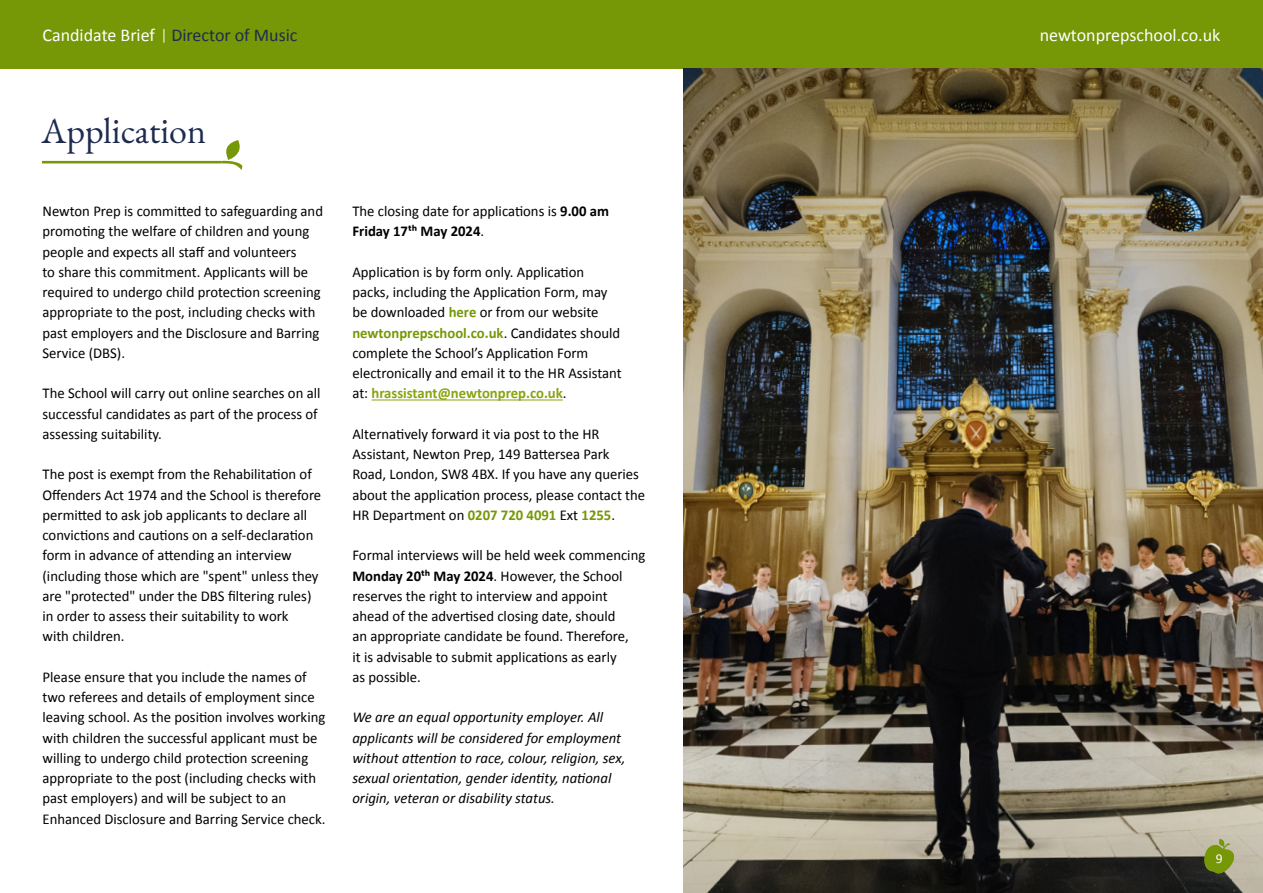
<style>
.page{position:relative;width:1263px;height:893px;background:#fff}
.page>*{position:absolute;margin:0;border:0;box-sizing:border-box;transform-origin:0 0}
.t1{font:36px "EB Garamond";color:#1e2b50}
.t2{font:18px "Calibri";color:#1e2b50}
.t3{font:18px "Calibri";color:#fff}
.t4{font:15px/20.2px "Calibri";color:#000}
.t5{font:italic 15px/20.2px "Calibri";color:#000}
.t6{font:13.5px "Calibri";color:#fff}
.s1{color:#fff}
.s2{font-weight:700}
.s3{font-weight:700;color:#769807}
.s4{font-weight:700;color:#87a410}
</style>
<div class="page">
<div style="left:0;top:0;width:1263px;height:68px;background:#769807"></div>
<svg style="left:164px;top:29px;width:1px;height:14px"></svg>
<img style="left:684px;top:68px;width:579px;height:825px">
<svg style="left:1204px;top:839px;width:30px;height:34px"></svg>
<svg style="left:43px;top:140px;width:199px;height:30px"></svg>
<hr style="left:371px;top:399px;width:192px;height:1px;background:#87a410">
<p class="t2" style="left:43px;top:23px;width:256px"><span class="s1">Candidate Brief</span> Director of Music</p>
<h1 class="t1" style="left:41px;top:107px;width:166px">Application</h1>
<p class="t4" style="left:43px;top:200px;width:282px">Newton Prep is committed to safeguarding and promoting the welfare of children and young people and expects all staff and volunteers<br>to share this commitment. Applicants will be required to undergo child protection screening appropriate to the post, including checks with past employers and the Disclosure and Barring Service (DBS).</p>
<p class="t4" style="left:43px;top:383px;width:280px">The School will carry out online searches on all successful candidates as part of the process of assessing suitability.</p>
<p class="t4" style="left:43px;top:464px;width:280px">The post is exempt from the Rehabilitation of Offenders Act 1974 and the School is therefore permitted to ask job applicants to declare all convictions and cautions on a self-declaration form in advance of attending an interview (including those which are "spent" unless they are "protected" under the DBS filtering rules) in order to assess their suitability to work<br>with children.</p>
<p class="t4" style="left:43px;top:666px;width:284px">Please ensure that you include the names of two referees and details of employment since leaving school. As the position involves working with children the successful applicant must be willing to undergo child protection screening appropriate to the post (including checks with past employers) and will be subject to an Enhanced Disclosure and Barring Service check.</p>
<p class="t4" style="left:352px;top:200px;width:258px">The closing date for applications is <span class="s2">9.00 am<br>Friday 17th May 2024</span>.</p>
<p class="t4" style="left:352px;top:261px;width:271px">Application is by form only. Application packs, including the Application Form, may be downloaded <span class="s3">here</span> or from our website <span class="s3">newtonprepschool.co.uk</span>. Candidates should complete the School’s Application Form electronically and email it to the HR Assistant at: <span class="s4">hrassistant@newtonprep.co.uk</span>.</p>
<p class="t4" style="left:352px;top:423px;width:294px">Alternatively forward it via post to the HR Assistant, Newton Prep, 149 Battersea Park Road, London, SW8 4BX. If you have any queries about the application process, please contact the HR Department on <span class="s3">0207 720 4091</span> Ext <span class="s3">1255</span>.</p>
<p class="t4" style="left:352px;top:545px;width:294px">Formal interviews will be held week commencing <span class="s2">Monday 20th May 2024</span>. However, the School reserves the right to interview and appoint ahead of the advertised closing date, should<br>an appropriate candidate be found. Therefore,<br>it is advisable to submit applications as early<br>as possible.</p>
<p class="t5" style="left:352px;top:707px;width:274px">We are an equal opportunity employer. All applicants will be considered for employment without attention to race, colour, religion, sex, sexual orientation, gender identity, national origin, veteran or disability status.</p>
<p class="t3" style="left:1040px;top:23px;width:182px">newtonprepschool.co.uk</p>
<p class="t6" style="left:1216px;top:849px;width:8px">9</p>
</div>
